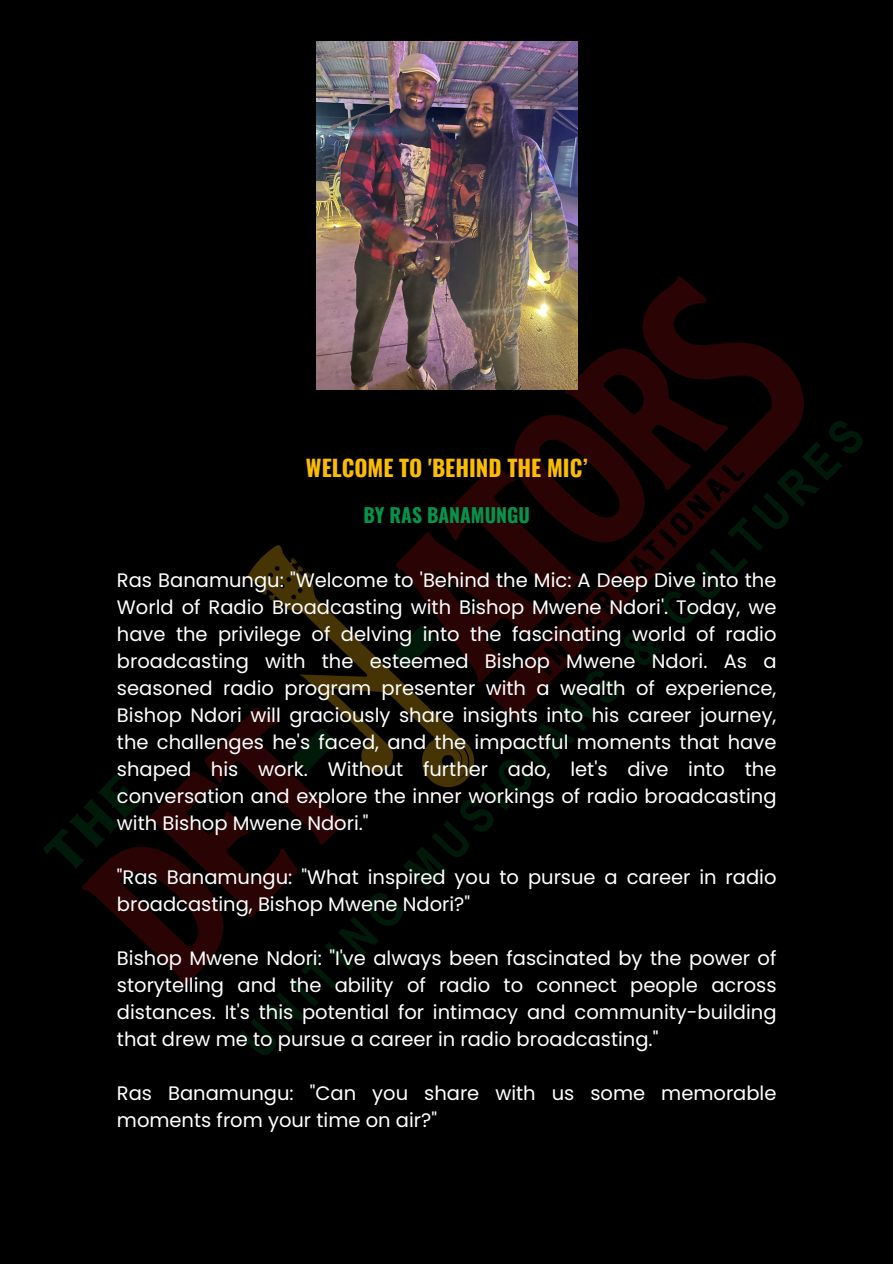
<style>
.page{position:relative;width:893px;height:1264px;background:#fff}
.page>*{position:absolute;margin:0;border:0;box-sizing:border-box;transform-origin:0 0}
.t1{font:700 22.5px "Oswald";color:#fbbc04}
.t2{font:19.5px/27px "Poppins";color:#fff;text-align:justify}
.t3{font:700 19.5px "Oswald";color:#04944b}
</style>
<div class="page">
<img style="left:0;top:0;width:892px;height:1263px">
<img style="left:316px;top:42px;width:261px;height:347px">
<p class="t1" style="left:306px;top:450px;width:283px">WELCOME TO 'BEHIND THE MIC’</p>
<p class="t3" style="left:363px;top:499px;width:168px">BY RAS BANAMUNGU</p>
<h1 class="t2" style="left:117px;top:566px;width:661px">Ras Banamungu: "Welcome to 'Behind the Mic: A Deep Dive into the World of Radio Broadcasting with Bishop Mwene Ndori'. Today, we have the privilege of delving into the fascinating world of radio broadcasting with the esteemed Bishop Mwene Ndori. As a seasoned radio program presenter with a wealth of experience, Bishop Ndori will graciously share insights into his career journey, the challenges he's faced, and the impactful moments that have shaped his work. Without further ado, let's dive into the conversation and explore the inner workings of radio broadcasting with Bishop Mwene Ndori."</h1>
<h2 class="t2" style="left:117px;top:863px;width:661px">"Ras Banamungu: "What inspired you to pursue a career in radio broadcasting, Bishop Mwene Ndori?"</h2>
<p class="t2" style="left:117px;top:944px;width:661px">Bishop Mwene Ndori: "I've always been fascinated by the power of storytelling and the ability of radio to connect people across distances. It's this potential for intimacy and community-building that drew me to pursue a career in radio broadcasting."</p>
<p class="t2" style="left:117px;top:1079px;width:661px">Ras Banamungu: "Can you share with us some memorable moments from your time on air?"</p>
</div>
